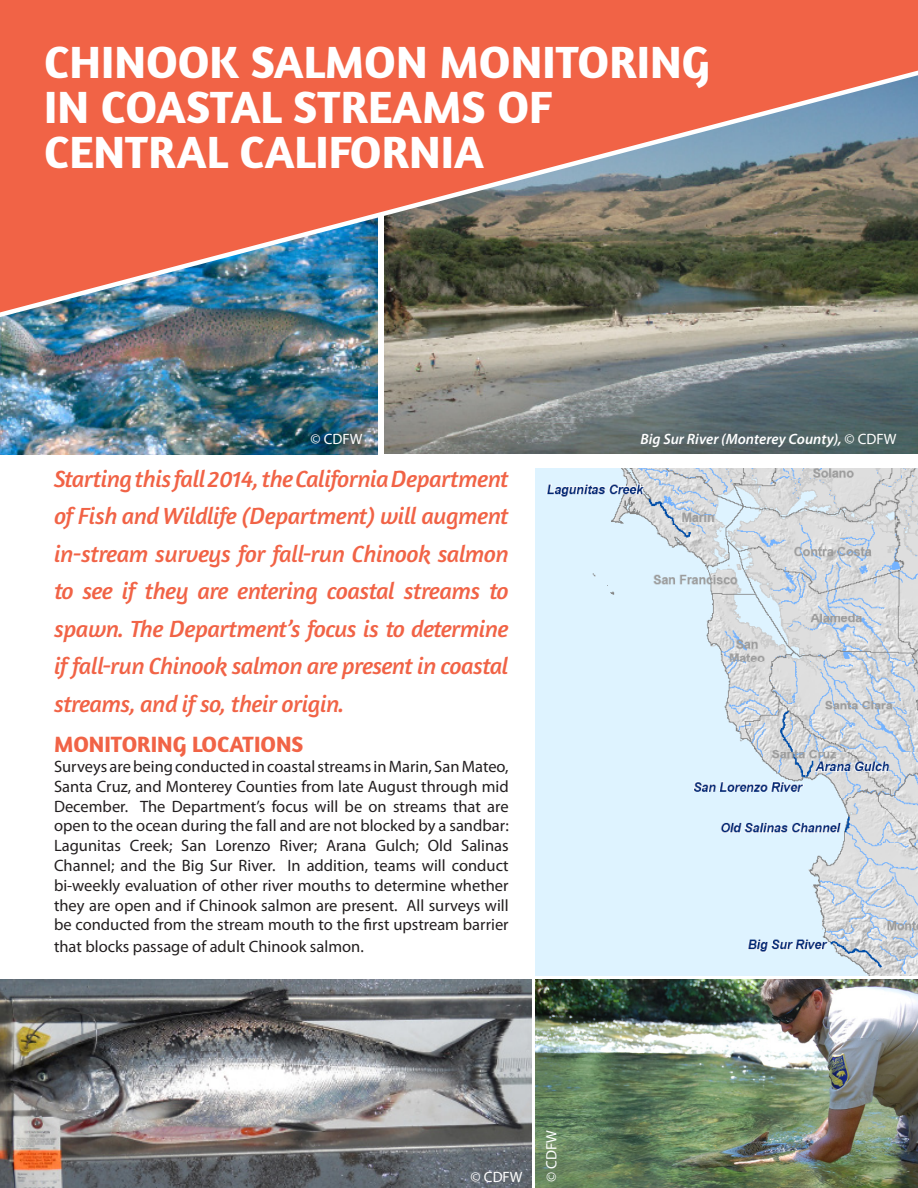
<style>
.page{position:relative;width:918px;height:1188px;background:#fff}
.page>*{position:absolute;margin:0;border:0;box-sizing:border-box;transform-origin:0 0}
.t1{font:700 45.9px/45px "Amaranth";color:#fff}
.t2{font:italic 24px/37.5px "Amaranth";letter-spacing:-.02em;color:#f16346;text-align:justify}
.t3{font:700 22.5px "Amaranth";color:#f16346}
.t4{font:16.5px/19.8px "Myriad Pro";color:#231f20;text-align:justify}
.t5{font:italic 600 15px "Myriad Pro";color:#fff}
.t6{font:15px "Myriad Pro";color:#fff}
.s1{font-weight:400;font-style:normal}
</style>
<div class="page">
<img style="left:0;top:322px;width:377px;height:133px">
<img style="left:385px;top:322px;width:533px;height:132px">
<img style="left:536px;top:980px;width:382px;height:208px">
<img style="left:0;top:0;width:918px;height:322px">
<img style="left:0;top:980px;width:531px;height:208px">
<img style="left:536px;top:469px;width:382px;height:506px">
<p class="t1" style="left:44px;top:38px;width:667px">CHINOOK SALMON MONITORING<br>IN COASTAL STREAMS OF<br>CENTRAL CALIFORNIA</p>
<p class="t6" style="left:310px;top:429px;width:54px">© CDFW</p>
<p class="t5" style="left:640px;top:429px;width:258px">Big Sur River (Monterey County), <span class="s1">© CDFW</span></p>
<p class="t2" style="left:54px;top:460px;width:456px">Starting this fall 2014, the California Department of Fish and Wildlife (Department) will augment in-stream surveys for fall-run Chinook salmon to see if they are entering coastal streams to spawn. The Department’s focus is to determine if fall-run Chinook salmon are present in coastal streams, and if so, their origin.</p>
<p class="t3" style="left:54px;top:730px;width:251px">MONITORING LOCATIONS</p>
<p class="t4" style="left:54px;top:756px;width:456px">Surveys are being conducted in coastal streams in Marin, San Mateo, Santa Cruz, and Monterey Counties from late August through mid December. The Department’s focus will be on streams that are open to the ocean during the fall and are not blocked by a sandbar:<br>Lagunitas Creek; San Lorenzo River; Arana Gulch; Old Salinas Channel; and the Big Sur River. In addition, teams will conduct bi-weekly evaluation of other river mouths to determine whether they are open and if Chinook salmon are present. All surveys will be conducted from the stream mouth to the first upstream barrier</p>
<p class="t4" style="left:54px;top:936px;width:311px">that blocks passage of adult Chinook salmon.</p>
<p class="t6" style="left:471px;top:1168px;width:54px">© CDFW</p>
<p class="t6" style="left:542px;top:1182px;width:54px;rotate:-90deg">© CDFW</p>
</div>
